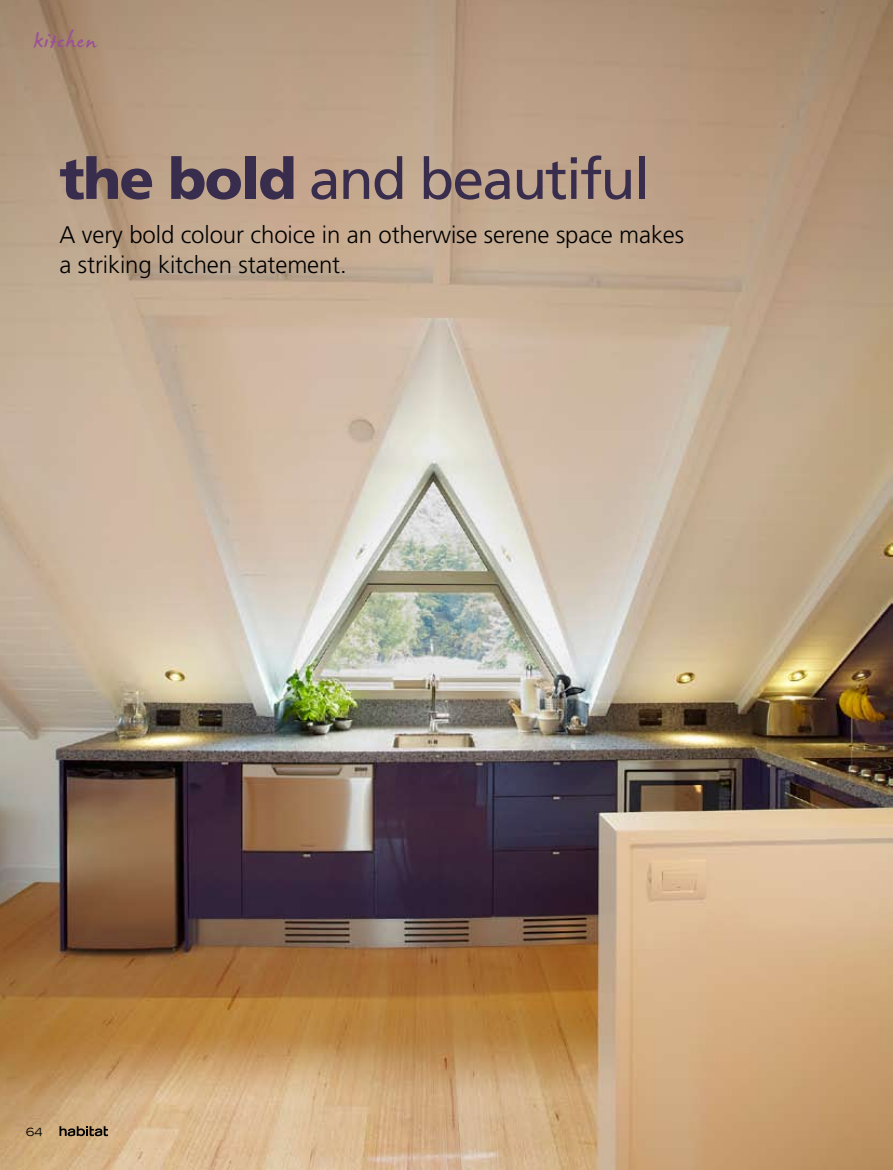
<style>
.page{position:relative;width:893px;height:1170px;background:#fff}
.page>*{position:absolute;margin:0;border:0;box-sizing:border-box;transform-origin:0 0}
.t1{font:57px "Frutiger";letter-spacing:-.03em;color:#392d4d}
.t2{font:36px "James Fajardo";letter-spacing:.035em;color:#9b4f98}
.t3{font:300 24px/30px "Frutiger";letter-spacing:-.005em;color:#000}
.t4{font:expanded 11.25px "Trade Gothic LH";color:#000}
.s1{font-weight:900}
</style>
<div class="page">
<img style="left:0;top:0;width:893px;height:1169px">
<svg style="left:59px;top:1126px;width:49px;height:10px"></svg>
<h2 class="t2" style="left:33px;top:22px;width:65px">kitchen</h2>
<h1 class="t1" style="left:60px;top:146px;width:591px"><span class="s1">the bold</span> and beautiful</h1>
<p class="t3" style="left:60px;top:220px;width:626px">A very bold colour choice in an otherwise serene space makes a striking kitchen statement.</p>
<p class="t4" style="left:26px;top:1124px;width:18px">64</p>
</div>
